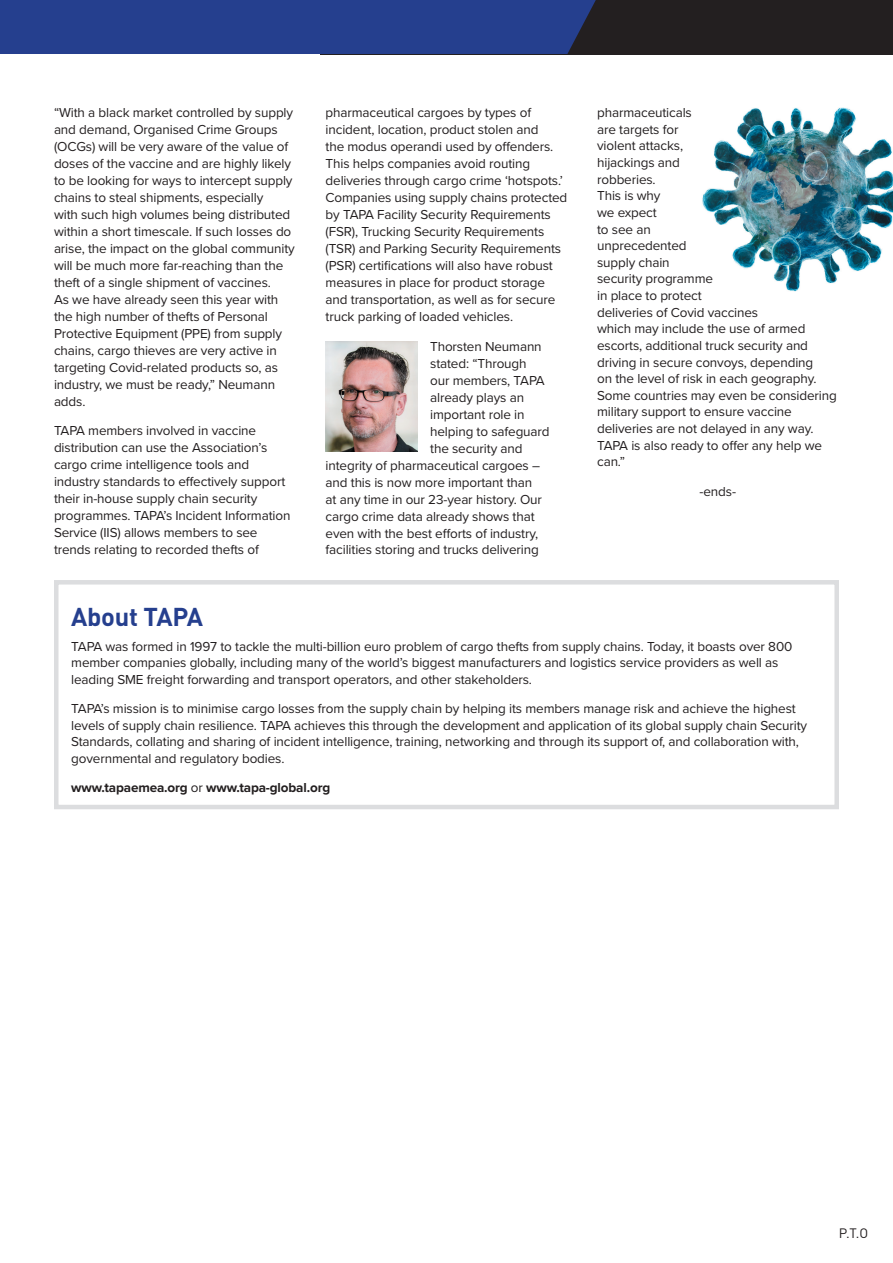
<style>
.page{position:relative;width:893px;height:1263px;background:#fff}
.page>*{position:absolute;margin:0;border:0;box-sizing:border-box;transform-origin:0 0}
.t1{font:700 25.5px "DIN";letter-spacing:-.01em;color:#253f8e}
.t2{font:13.5px/17px "Proxima Nova";letter-spacing:-.01em;color:#231f20}
.t3{font:700 13.5px "Proxima Nova";letter-spacing:-.01em;color:#231f20}
.t4{font:13.5px "DIN";color:#231f20}
.s1{font-weight:400}
</style>
<div class="page">
<img style="left:702px;top:107px;width:191px;height:185px">
<div style="left:320px;top:0;width:573px;height:54px;background:#231f20"></div>
<div style="left:0;top:0;width:596px;height:54px;background:#253f8e"></div>
<img style="left:326px;top:341px;width:91px;height:111px">
<div style="left:54px;top:580px;width:785px;height:229px;border:4px solid #dcdddf"></div>
<p class="t2" style="left:54px;top:103px;width:242px">“With a black market controlled by supply and demand, Organised Crime Groups (OCGs) will be very aware of the value of doses of the vaccine and are highly likely to be looking for ways to intercept supply chains to steal shipments, especially<br>with such high volumes being distributed within a short timescale. If such losses do arise, the impact on the global community will be much more far-reaching than the theft of a single shipment of vaccines.<br>As we have already seen this year with the high number of thefts of Personal Protective Equipment (PPE) from supply chains, cargo thieves are very active in targeting Covid-related products so, as industry, we must be ready,” Neumann adds.</p>
<p class="t2" style="left:54px;top:422px;width:238px">TAPA members involved in vaccine distribution can use the Association’s cargo crime intelligence tools and industry standards to effectively support their in-house supply chain security programmes. TAPA’s Incident Information Service (IIS) allows members to see trends relating to recorded thefts of</p>
<p class="t2" style="left:326px;top:104px;width:243px">pharmaceutical cargoes by types of incident, location, product stolen and<br>the modus operandi used by offenders.<br>This helps companies avoid routing deliveries through cargo crime ‘hotspots.’ Companies using supply chains protected by TAPA Facility Security Requirements (FSR), Trucking Security Requirements (TSR) and Parking Security Requirements (PSR) certifications will also have robust measures in place for product storage and transportation, as well as for secure truck parking of loaded vehicles.</p>
<p class="t2" style="left:430px;top:337px;width:113px">Thorsten Neumann</p>
<p class="t2" style="left:430px;top:354px;width:98px">stated: “Through</p>
<p class="t2" style="left:430px;top:371px;width:116px">our members, TAPA</p>
<p class="t2" style="left:430px;top:388px;width:95px">already plays an</p>
<p class="t2" style="left:430px;top:405px;width:96px">important role in</p>
<p class="t2" style="left:430px;top:422px;width:121px">helping to safeguard</p>
<p class="t2" style="left:430px;top:439px;width:94px">the security and</p>
<p class="t2" style="left:326px;top:456px;width:216px">integrity of pharmaceutical cargoes –</p>
<p class="t2" style="left:326px;top:473px;width:208px">and this is now more important than</p>
<p class="t2" style="left:326px;top:490px;width:218px">at any time in our 23-year history. Our</p>
<p class="t2" style="left:326px;top:507px;width:211px">cargo crime data already shows that</p>
<p class="t2" style="left:326px;top:524px;width:214px">even with the best efforts of industry,</p>
<p class="t2" style="left:326px;top:541px;width:215px">facilities storing and trucks delivering</p>
<p class="t2" style="left:597px;top:104px;width:241px">pharmaceuticals<br>are targets for<br>violent attacks,<br>hijackings and<br>robberies.<br>This is why<br>we expect<br>to see an<br>unprecedented<br>supply chain<br>security programme<br>in place to protect<br>deliveries of Covid vaccines<br>which may include the use of armed escorts, additional truck security and driving in secure convoys, depending<br>on the level of risk in each geography.<br>Some countries may even be considering military support to ensure vaccine deliveries are not delayed in any way.<br>TAPA is also ready to offer any help we can.”</p>
<p class="t2" style="left:700px;top:482px;width:38px">-ends-</p>
<h1 class="t1" style="left:71px;top:600px;width:133px">About TAPA</h1>
<p class="t2" style="left:71px;top:638px;width:723px;line-height:16.5px">TAPA was formed in 1997 to tackle the multi-billion euro problem of cargo thefts from supply chains. Today, it boasts over 800 member companies globally, including many of the world’s biggest manufacturers and logistics service providers as well as leading SME freight forwarding and transport operators, and other stakeholders.</p>
<p class="t2" style="left:71px;top:700px;width:737px;line-height:16.5px">TAPA’s mission is to minimise cargo losses from the supply chain by helping its members manage risk and achieve the highest levels of supply chain resilience. TAPA achieves this through the development and application of its global supply chain Security Standards, collating and sharing of incident intelligence, training, networking and through its support of, and collaboration with, governmental and regulatory bodies.</p>
<p class="t3" style="left:71px;top:777px;width:261px">www.tapaemea.org <span class="s1">or</span> www.tapa-global.org</p>
<p class="t4" style="left:839px;top:1225px;width:31px">P.T.O</p>
</div>
